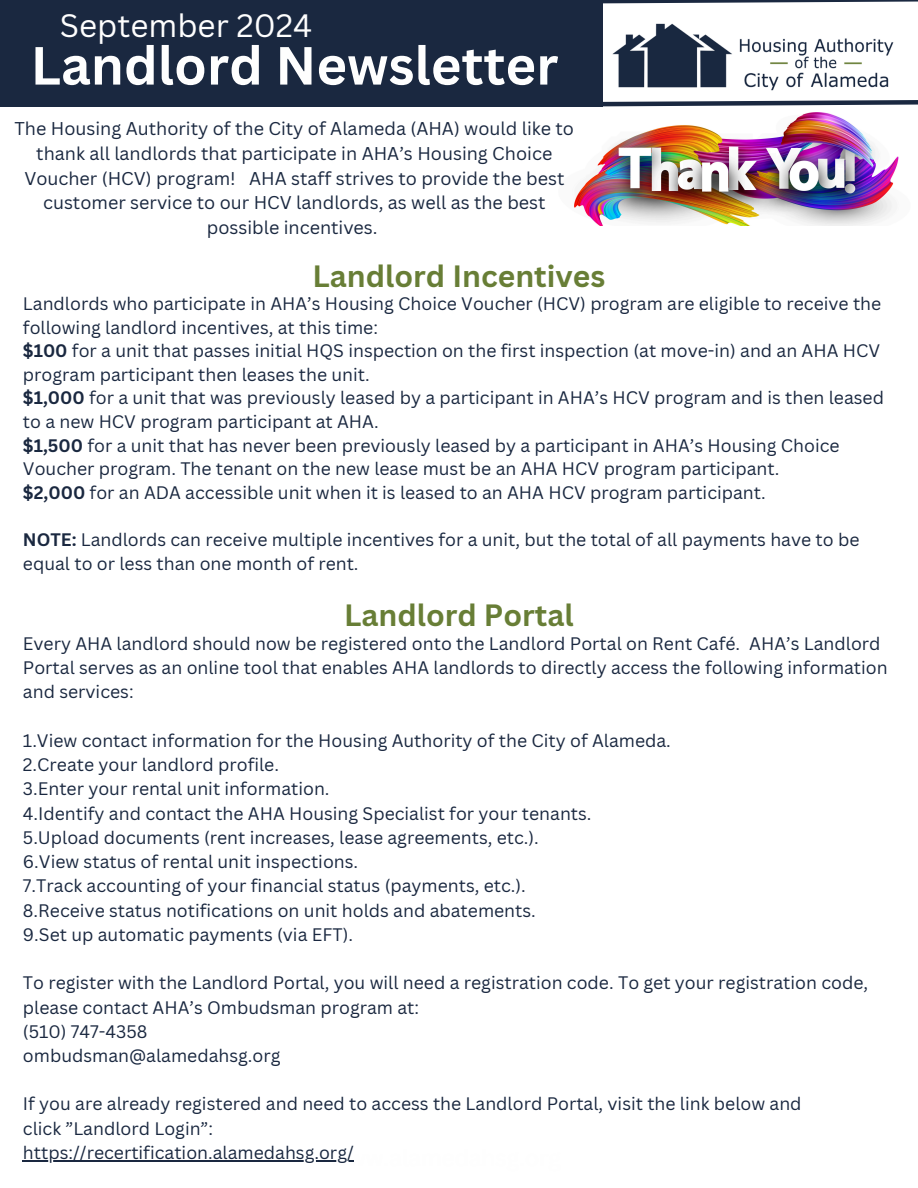
<style>
.page{position:relative;width:918px;height:1188px;background:#fff}
.page>*{position:absolute;margin:0;border:0;box-sizing:border-box;transform-origin:0 0}
.t1{font:700 52.5px "Canva Sans";color:#fefefe}
.t2{font:31.5px "Canva Sans";color:#fefefe}
.t3{font:700 30px "Canva Sans";color:#687e36}
.t4{font:18px/24.8px "Canva Sans";color:#1a2840;text-align:center}
.t5{font:17.7px/23.7px "Canva Sans";color:#1a2840}
.s1{font-weight:700}
</style>
<div class="page">
<img style="left:612px;top:23px;width:282px;height:68px">
<div style="left:0;top:0;width:602px;height:107px;background:#1a2840"></div>
<svg style="left:602px;top:98px;width:316px;height:9px"></svg>
<img style="left:574px;top:113px;width:325px;height:112px">
<hr style="left:23px;top:1160px;width:331px;height:1px;background:#1a2840">
<svg style="left:602px;top:0;width:316px;height:6px"></svg>
<p class="t2" style="left:60px;top:3px;width:254px">September 2024</p>
<p class="t1" style="left:31px;top:29px;width:529px">Landlord Newsletter</p>
<p class="t4" style="left:14px;top:116px;width:561px">The Housing Authority of the City of Alameda (AHA) would like to thank all landlords that participate in AHA’s Housing Choice Voucher (HCV) program! AHA staff strives to provide the best customer service to our HCV landlords, as well as the best possible incentives.</p>
<p class="t3" style="left:313px;top:254px;width:294px">Landlord Incentives</p>
<p class="t5" style="left:23px;top:291px;width:860px">Landlords who participate in AHA’s Housing Choice Voucher (HCV) program are eligible to receive the following landlord incentives, at this time:</p>
<p class="t5" style="left:23px;top:338px;width:859px"><span class="s1">$100</span> for a unit that passes initial HQS inspection on the first inspection (at move-in) and an AHA HCV program participant then leases the unit.</p>
<p class="t5" style="left:23px;top:386px;width:863px"><span class="s1">$1,000</span> for a unit that was previously leased by a participant in AHA’s HCV program and is then leased to a new HCV program participant at AHA.</p>
<p class="t5" style="left:23px;top:433px;width:818px"><span class="s1">$1,500</span> for a unit that has never been previously leased by a participant in AHA’s Housing Choice<br>Voucher program. The tenant on the new lease must be an AHA HCV program participant.</p>
<p class="t5" style="left:23px;top:480px;width:744px"><span class="s1">$2,000</span> for an ADA accessible unit when it is leased to an AHA HCV program participant.</p>
<h4 class="t5" style="left:23px;top:527px;width:838px"><span class="s1">NOTE:</span> Landlords can receive multiple incentives for a unit, but the total of all payments have to be equal to or less than one month of rent.</h4>
<p class="t3" style="left:344px;top:594px;width:231px">Landlord Portal</p>
<p class="t5" style="left:23px;top:631px;width:866px;line-height:24.3px">Every AHA landlord should now be registered onto the Landlord Portal on Rent Café. AHA’s Landlord<br>Portal serves as an online tool that enables AHA landlords to directly access the following information and services:</p>
<p class="t5" style="left:23px;top:728px;width:650px">1.View contact information for the Housing Authority of the City of Alameda.</p>
<p class="t5" style="left:23px;top:752px;width:258px">2.Create your landlord profile.</p>
<p class="t5" style="left:23px;top:777px;width:308px">3.Enter your rental unit information.</p>
<h2 class="t5" style="left:23px;top:801px;width:570px">4.Identify and contact the AHA Housing Specialist for your tenants.</h2>
<p class="t5" style="left:23px;top:825px;width:517px">5.Upload documents (rent increases, lease agreements, etc.).</p>
<p class="t5" style="left:23px;top:849px;width:337px">6.View status of rental unit inspections.</p>
<p class="t5" style="left:23px;top:874px;width:504px">7.Track accounting of your financial status (payments, etc.).</p>
<p class="t5" style="left:23px;top:898px;width:514px">8.Receive status notifications on unit holds and abatements.</p>
<p class="t5" style="left:23px;top:922px;width:332px">9.Set up automatic payments (via EFT).</p>
<p class="t5" style="left:23px;top:970px;width:847px;line-height:24.3px">To register with the Landlord Portal, you will need a registration code. To get your registration code, please contact AHA’s Ombudsman program at:</p>
<p class="t5" style="left:23px;top:1019px;width:126px">(510) 747-4358</p>
<p class="t5" style="left:23px;top:1043px;width:259px">ombudsman@alamedahsg.org</p>
<p class="t5" style="left:23px;top:1092px;width:780px">If you are already registered and need to access the Landlord Portal, visit the link below and</p>
<p class="t5" style="left:23px;top:1116px;width:192px">click ”Landlord Login”:</p>
<p class="t5" style="left:23px;top:1140px;width:332px">https://recertification.alamedahsg.org/</p>
</div>
